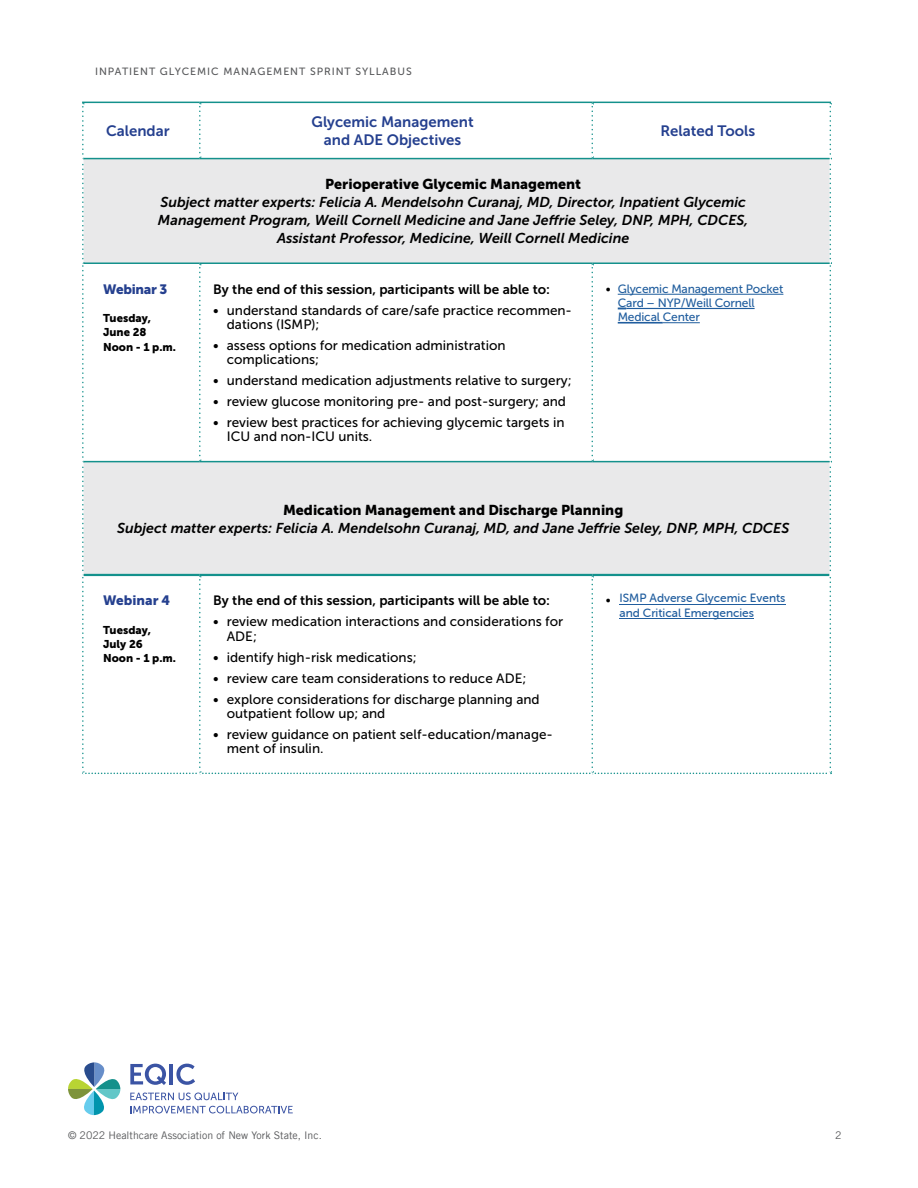
<style>
.page{position:relative;width:918px;height:1188px;background:#fff}
.page>*{position:absolute;margin:0;border:0;box-sizing:border-box;transform-origin:0 0}
.t1{font:15px "Museo Sans 700";color:#25408f}
.t2{font:italic 14.25px/18px "Museo Sans 700";color:#000;text-align:center}
.t3{font:13.5px/14.2px "Museo Sans 500";color:#000}
.t4{font:13.5px "Museo Sans 700";color:#000}
.t5{font:13.5px "Museo Sans 900";letter-spacing:-.02em;color:#25408f}
.t6{font:13.5px "Museo Sans 900";color:#25408f}
.t7{font:12px/14.4px "Museo Sans Rounded 500";color:#205d9e}
.t8{font:12px/14.2px "Museo Sans 500";letter-spacing:-.015em;color:#215e9e}
.t9{font:12px "Museo Sans 500";letter-spacing:-.015em;color:#205d9e}
.t10{font:12px "Museo Sans 500";color:#000}
.t11{font:11.25px/14.2px "Museo Sans 900";color:#000}
.t12{font:10.5px "Trade Gothic LT";color:#58595b}
.t13{font:10.5px "Museo Sans 500";letter-spacing:.09em;color:#58595b}
.s1{font-family:"Museo Sans 900";font-style:normal}
.s2{color:#000}
.s3{color:#205d9e}
</style>
<div class="page">
<svg style="left:68px;top:1062px;width:52px;height:53px"></svg>
<svg style="left:130px;top:1064px;width:36px;height:21px"></svg>
<hr style="left:170px;top:1064px;width:3px;height:20px;background:#3b54a4">
<svg style="left:176px;top:1064px;width:19px;height:21px"></svg>
<svg style="left:130px;top:1093px;width:108px;height:7px"></svg>
<svg style="left:130px;top:1106px;width:163px;height:7px"></svg>
<hr style="left:200px;top:102px;width:392px;height:1px;background:#14918c">
<hr style="left:592px;top:102px;width:239px;height:1px;background:#14918c">
<hr style="left:82px;top:102px;width:118px;height:1px;background:#14918c">
<svg style="left:82px;top:103px;width:749px;height:671px"></svg>
<hr style="left:626px;top:308px;width:129px;height:1px;background:#205d9e">
<hr style="left:618px;top:322px;width:45px;height:1px;background:#205d9e">
<hr style="left:663px;top:322px;width:37px;height:1px;background:#205d9e">
<p class="t13" style="left:95px;top:65px;width:318px">INPATIENT GLYCEMIC MANAGEMENT SPRINT SYLLABUS</p>
<p class="t1" style="left:312px;top:114px;width:164px">Glycemic Management</p>
<p class="t1" style="left:106px;top:123px;width:65px">Calendar</p>
<p class="t1" style="left:661px;top:123px;width:96px">Related Tools</p>
<p class="t1" style="left:324px;top:132px;width:139px">and ADE Objectives</p>
<p class="t2" style="left:158px;top:175px;width:592px"><span class="s1">Perioperative Glycemic Management<br></span>Subject matter experts: Felicia A. Mendelsohn Curanaj, MD, Director, Inpatient Glycemic Management Program, Weill Cornell Medicine and Jane Jefrie Seley, DNP, MPH, CDCES, Assistant Professor, Medicine, Weill Cornell Medicine</p>
<p class="t5" style="left:103px;top:281px;width:66px">Webinar 3</p>
<p class="t4" style="left:213px;top:281px;width:338px">By the end of this session, participants will be able to:</p>
<p class="t3" style="left:213px;top:303px;width:360px">• understand standards of care/safe practice recommen-</p>
<p class="t8" style="left:618px;top:281px;width:167px;text-indent:-12px"><span class="s2">•</span> Glycemic Management Pocket<br>C<span class="s3">ard – NYP/Weill Cornell</span></p>
<p class="t11" style="left:103px;top:311px;width:49px">Tuesday,</p>
<p class="t9" style="left:618px;top:310px;width:84px">Medical Center</p>
<p class="t3" style="left:227px;top:317px;width:94px">dations (ISMP);</p>
<p class="t11" style="left:103px;top:325px;width:74px">June 28<br>Noon - 1 p.m.</p>
<p class="t3" style="left:227px;top:338px;width:280px;text-indent:-14px">• assess options for medication administration complications;</p>
<p class="t3" style="left:213px;top:373px;width:360px">• understand medication adjustments relative to surgery;</p>
<p class="t3" style="left:213px;top:394px;width:354px">• review glucose monitoring pre- and post-surgery; and</p>
<p class="t3" style="left:227px;top:415px;width:339px;text-indent:-14px">• review best practices for achieving glycemic targets in<br>ICU and non-ICU units.</p>
<p class="t2" style="left:117px;top:501px;width:674px"><span class="s1">Medication Management and Discharge Planning<br></span>Subject matter experts: Felicia A. Mendelsohn Curanaj, MD, and Jane Jefrie Seley, DNP, MPH, CDCES</p>
<p class="t6" style="left:103px;top:593px;width:69px">Webinar 4</p>
<p class="t4" style="left:213px;top:593px;width:338px">By the end of this session, participants will be able to:</p>
<p class="t10" style="left:606px;top:594px;width:6px">•</p>
<p class="t11" style="left:103px;top:623px;width:74px">Tuesday,<br>July 26<br>Noon - 1 p.m.</p>
<p class="t3" style="left:227px;top:615px;width:338px;text-indent:-14px">• review medication interactions and considerations for<br>ADE;</p>
<p class="t3" style="left:213px;top:650px;width:205px">• identify high-risk medications;</p>
<p class="t3" style="left:213px;top:671px;width:315px">• review care team considerations to reduce ADE;</p>
<p class="t3" style="left:227px;top:692px;width:314px;text-indent:-14px">• explore considerations for discharge planning and outpatient follow up; and</p>
<p class="t3" style="left:227px;top:727px;width:328px;text-indent:-14px">• review guidance on patient self-education/manage&shy;ment of insulin.</p>
<p class="t7" style="left:620px;top:591px;width:168px">ISMP Adverse Glycemic Events and Critical Emergencies</p>
<p class="t12" style="left:68px;top:1129px;width:255px">© 2022 Healthcare Association of New York State, Inc.</p>
<p class="t12" style="left:835px;top:1129px;width:8px">2</p>
</div>
